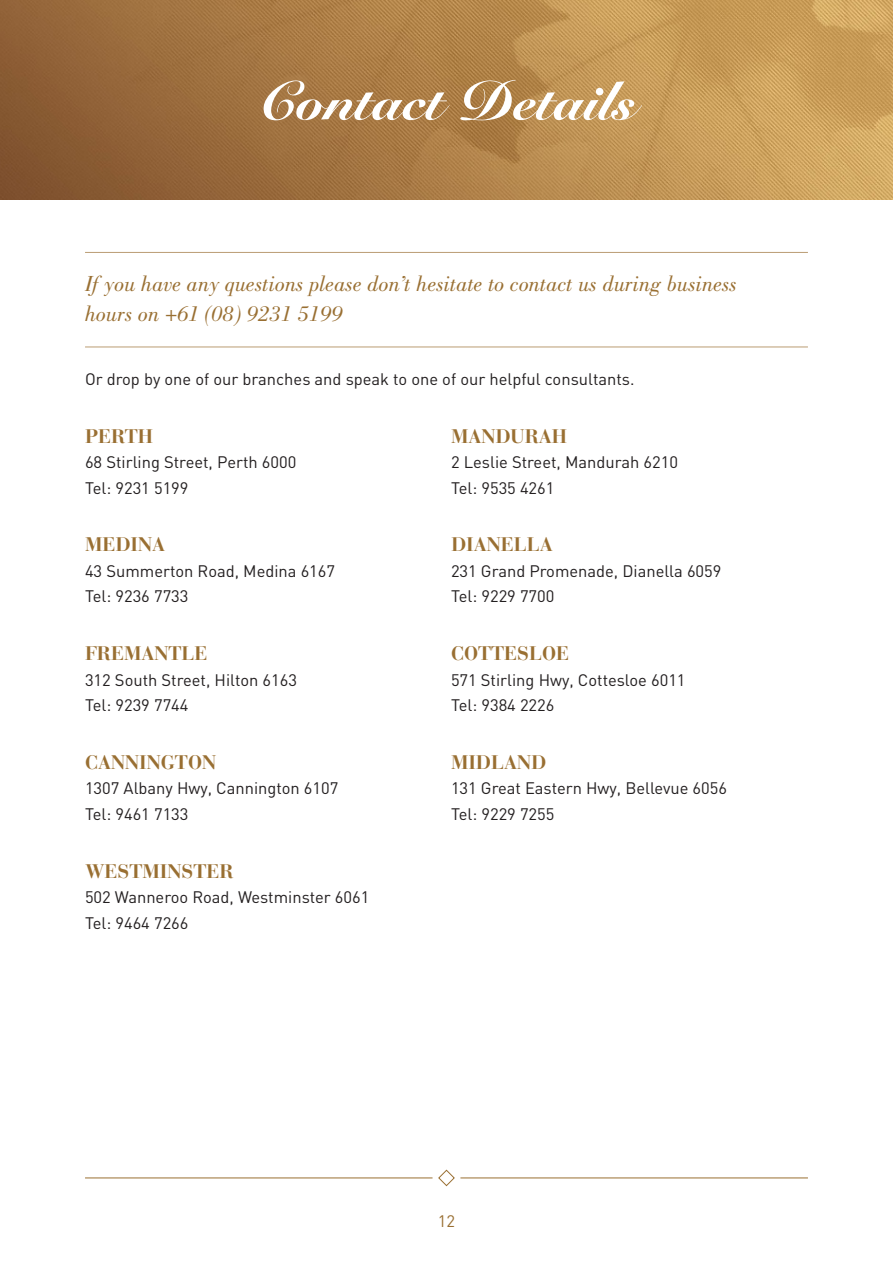
<style>
.page{position:relative;width:893px;height:1263px;background:#fff}
.page>*{position:absolute;margin:0;border:0;box-sizing:border-box;transform-origin:0 0}
.Heading_1{font:54px "Snell Roundhand Black Script";color:#fff}
.t1{font:italic 22.5px/30px "Bodoni";color:#996f32}
.Body_2_columns{font:700 19.5px "Bauer Bodoni";color:#996f32}
.Body_2_columns-2{font:16.5px/25.5px "DIN";color:#231f20}
.Body{font:16.5px "DIN";color:#231f20}
.t2{font:16.5px "DIN";color:#996f32}
</style>
<div class="page">
<svg style="left:438px;top:1169px;width:17px;height:18px"></svg>
<hr style="left:460px;top:1177px;width:348px;height:1px;background:#996f32">
<hr style="left:85px;top:1177px;width:347px;height:1px;background:#996f32">
<hr style="left:85px;top:252px;width:723px;height:1px;background:#ba9c73">
<hr style="left:85px;top:347px;width:723px;height:1px;background:#ba9c73">
<img style="left:0;top:0;width:893px;height:200px">
<p class="Heading_1" style="left:257px;top:69px;width:380px">Contact Details</p>
<p class="t1" style="left:85px;top:269px;width:654px">If you have any questions please don’t hesitate to contact us during business hours on +61 (08) 9231 5199</p>
<p class="Body" style="left:85px;top:370px;width:551px">Or drop by one of our branches and speak to one of our helpful consultants.</p>
<p class="Body_2_columns" style="left:85px;top:424px;width:69px">PERTH</p>
<p class="Body_2_columns-2" style="left:85px;top:450px;width:213px">68 Stirling Street, Perth 6000<br>Tel: 9231 5199</p>
<p class="Body_2_columns" style="left:85px;top:533px;width:82px">MEDINA</p>
<p class="Body_2_columns-2" style="left:85px;top:558px;width:252px">43 Summerton Road, Medina 6167<br>Tel: 9236 7733</p>
<p class="Body_2_columns" style="left:85px;top:642px;width:124px">FREMANTLE</p>
<p class="Body_2_columns-2" style="left:85px;top:667px;width:214px">312 South Street, Hilton 6163<br>Tel: 9239 7744</p>
<p class="Body_2_columns" style="left:85px;top:750px;width:133px">CANNINGTON</p>
<p class="Body_2_columns-2" style="left:85px;top:776px;width:255px">1307 Albany Hwy, Cannington 6107<br>Tel: 9461 7133</p>
<p class="Body_2_columns" style="left:85px;top:859px;width:150px">WESTMINSTER</p>
<p class="Body_2_columns-2" style="left:85px;top:885px;width:286px">502 Wanneroo Road, Westminster 6061<br>Tel: 9464 7266</p>
<p class="Body_2_columns" style="left:451px;top:424px;width:117px">MANDURAH</p>
<p class="Body_2_columns-2" style="left:451px;top:450px;width:229px">2 Leslie Street, Mandurah 6210<br>Tel: 9535 4261</p>
<p class="Body_2_columns" style="left:451px;top:533px;width:103px">DIANELLA</p>
<p class="Body_2_columns-2" style="left:451px;top:558px;width:272px">231 Grand Promenade, Dianella 6059<br>Tel: 9229 7700</p>
<p class="Body_2_columns" style="left:451px;top:642px;width:120px">COTTESLOE</p>
<p class="Body_2_columns-2" style="left:451px;top:667px;width:236px">571 Stirling Hwy, Cottesloe 6011<br>Tel: 9384 2226</p>
<p class="Body_2_columns" style="left:451px;top:750px;width:97px">MIDLAND</p>
<p class="Body_2_columns-2" style="left:451px;top:776px;width:278px">131 Great Eastern Hwy, Bellevue 6056<br>Tel: 9229 7255</p>
<p class="t2" style="left:438px;top:1211px;width:19px">12</p>
</div>
